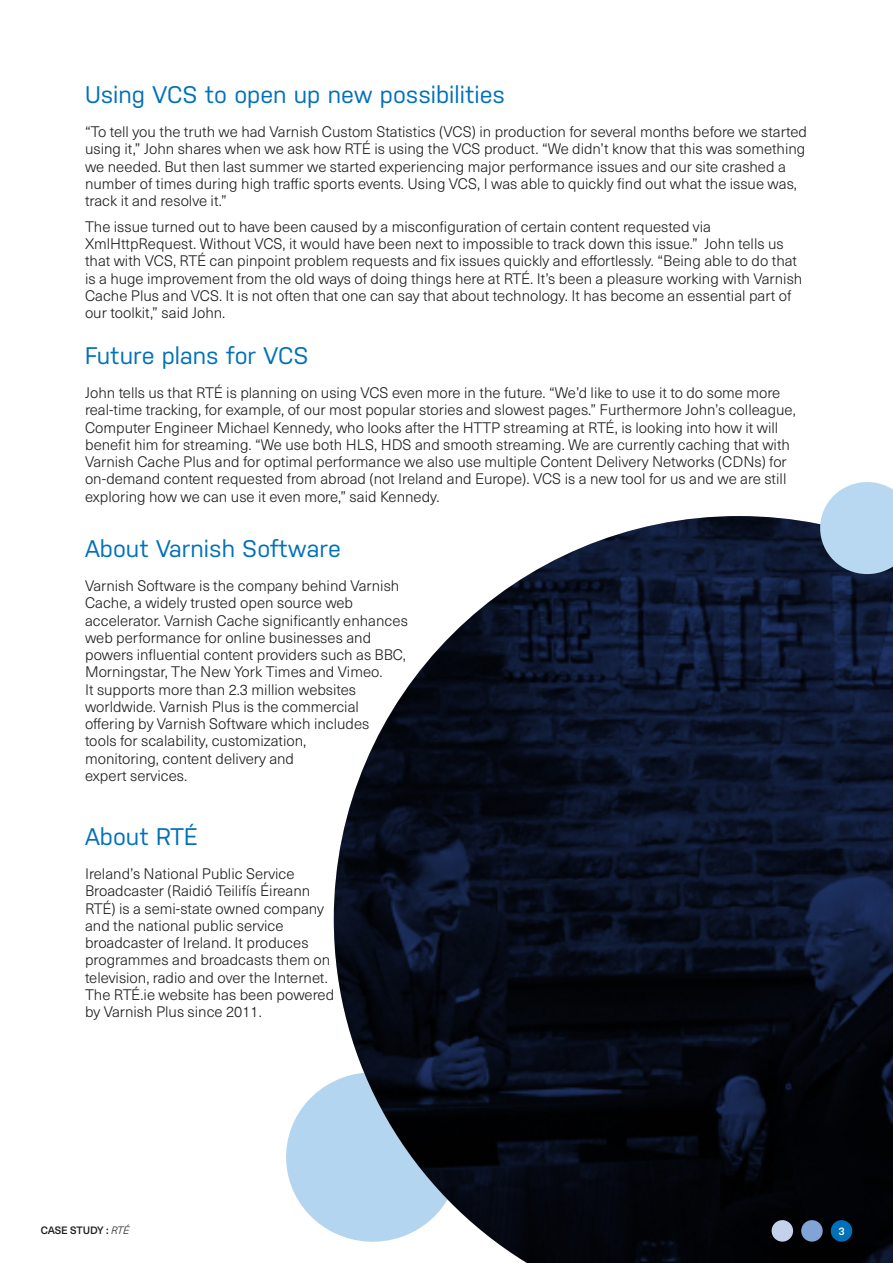
<style>
.page{position:relative;width:893px;height:1263px;background:#fff}
.page>*{position:absolute;margin:0;border:0;box-sizing:border-box;transform-origin:0 0}
.t1{font:24px "Nudista";color:#0071b9}
.t2{font:300 15px/17.2px "Neue Haas Unica W1 G";color:#1d1d1b}
.t3{font:500 10.5px "Neue Haas Unica W1 G";letter-spacing:-.015em;color:#1d1d1b}
.t4{font:600 10.5px "Nudista";color:#fff}
.s1{font-weight:300;font-style:italic}
</style>
<div class="page">
<svg style="left:286px;top:1081px;width:48px;height:152px"></svg>
<img style="left:334px;top:516px;width:559px;height:747px">
<svg style="left:816px;top:482px;width:77px;height:96px"></svg>
<div style="left:831px;top:1220px;width:21px;height:21px;background:#0071b9;border-radius:50%"></div>
<div style="left:801px;top:1220px;width:22px;height:21px;background:#81a4d7;border-radius:50%"></div>
<div style="left:772px;top:1220px;width:21px;height:21px;background:#c4d1ec;border-radius:50%"></div>
<h1 class="t1" style="left:85px;top:81px;width:422px">Using VCS to open up new possibilities</h1>
<p class="t2" style="left:85px;top:122px;width:723px">“To tell you the truth we had Varnish Custom Statistics (VCS) in production for several months before we started using it,” John shares when we ask how RTÉ is using the VCS product. “We didn’t know that this was something we needed. But then last summer we started experiencing major performance issues and our site crashed a number of times during high traffic sports events. Using VCS, I was able to quickly find out what the issue was, track it and resolve it.”</p>
<p class="t2" style="left:85px;top:217px;width:719px">The issue turned out to have been caused by a misconfiguration of certain content requested via XmlHttpRequest. Without VCS, it would have been next to impossible to track down this issue.” John tells us that with VCS, RTÉ can pinpoint problem requests and fix issues quickly and effortlessly. “Being able to do that is a huge improvement from the old ways of doing things here at RTÉ. It’s been a pleasure working with Varnish Cache Plus and VCS. It is not often that one can say that about technology. It has become an essential part of our toolkit,” said John.</p>
<h1 class="t1" style="left:85px;top:342px;width:225px">Future plans for VCS</h1>
<p class="t2" style="left:85px;top:383px;width:712px">John tells us that RTÉ is planning on using VCS even more in the future. “We’d like to use it to do some more real-time tracking, for example, of our most popular stories and slowest pages.” Furthermore John’s colleague, Computer Engineer Michael Kennedy, who looks after the HTTP streaming at RTÉ, is looking into how it will benefit him for streaming. “We use both HLS, HDS and smooth streaming. We are currently caching that with Varnish Cache Plus and for optimal performance we also use multiple Content Delivery Networks (CDNs) for on-demand content requested from abroad (not Ireland and Europe). VCS is a new tool for us and we are still exploring how we can use it even more,” said Kennedy.</p>
<h1 class="t1" style="left:85px;top:534px;width:257px">About Varnish Software</h1>
<p class="t2" style="left:85px;top:576px;width:324px">Varnish Software is the company behind Varnish Cache, a widely trusted open source web accelerator. Varnish Cache significantly enhances web performance for online businesses and powers influential content providers such as BBC, Morningstar, The New York Times and Vimeo.<br>It supports more than 2.3 million websites worldwide. Varnish Plus is the commercial offering by Varnish Software which includes<br>tools for scalability, customization,<br>monitoring, content delivery and<br>expert services.</p>
<h1 class="t1" style="left:85px;top:823px;width:114px">About RTÉ</h1>
<p class="t2" style="left:85px;top:864px;width:251px">Ireland’s National Public Service Broadcaster (Raidió Teilifís Éireann RTÉ) is a semi-state owned company and the national public service broadcaster of Ireland. It produces programmes and broadcasts them on television, radio and over the Internet.<br>The RTÉ.ie website has been powered by Varnish Plus since 2011.</p>
<p class="t3" style="left:41px;top:1222px;width:90px">CASE STUDY : <span class="s1">RTÉ</span></p>
<p class="t4" style="left:838px;top:1225px;width:8px">3</p>
</div>
